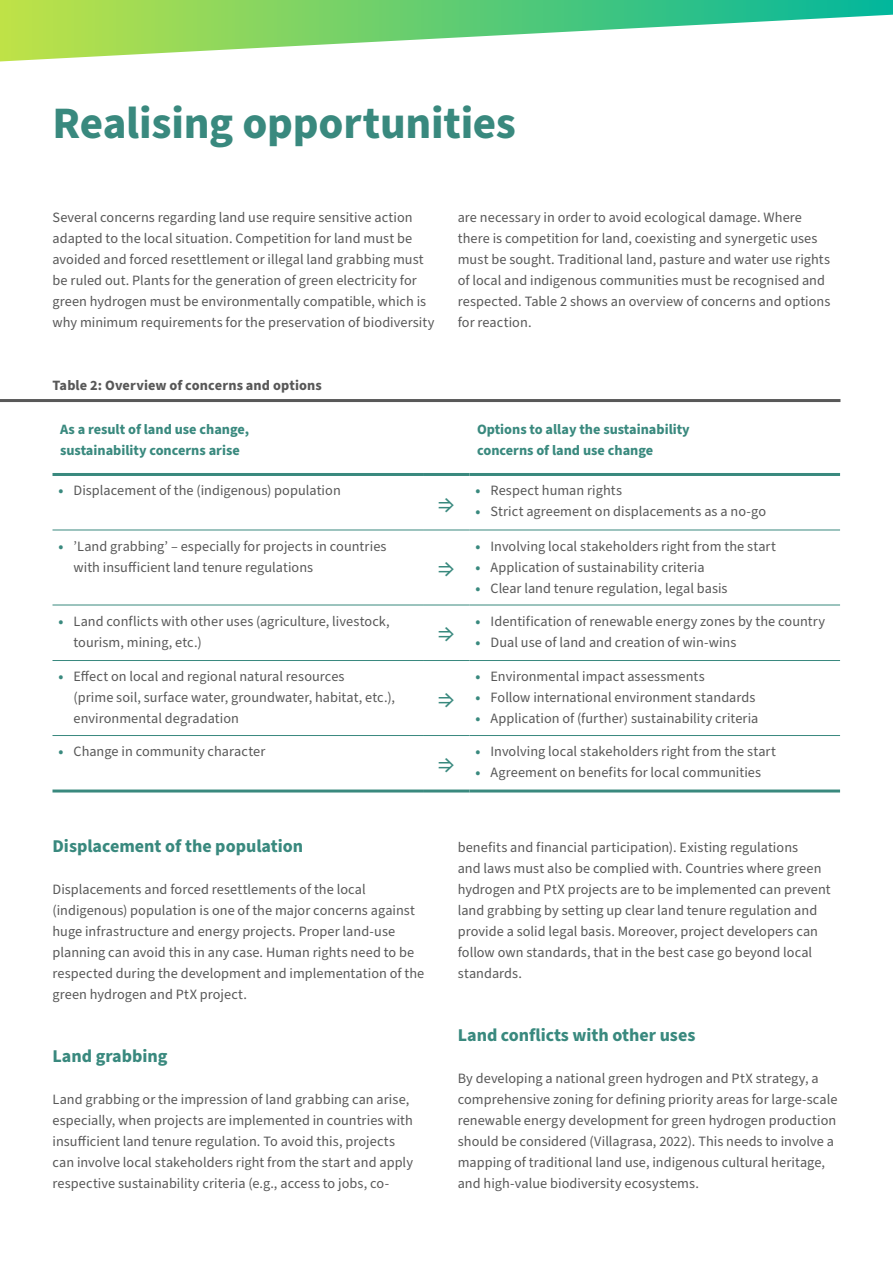
<style>
.page{position:relative;width:893px;height:1263px;background:#fff}
.page>*{position:absolute;margin:0;border:0;box-sizing:border-box;transform-origin:0 0}
.Headline_1{font:700 45px "Source Sans Pro";letter-spacing:-.005em;color:#39897e}
.Subheadline{font:27px "Source Sans Pro";color:#39897e}
.Subheadline-2{font:700 18px "Source Sans Pro";color:#39897e}
.Fließtext{font:14.25px/21px "Source Sans Pro";letter-spacing:.005em;color:#585858}
.Tabelle_Header{font:700 14.25px/21px "Source Sans Pro";color:#39897e}
.Headline_Abbildung_Tabelle{font:700 14.25px "Source Sans Pro";letter-spacing:.01em;color:#585858}
.s1{font-weight:700;color:#39897e}
</style>
<div class="page">
<svg style="left:0;top:0;width:893px;height:61px"></svg>
<hr style="left:0;top:399px;width:840px;height:3px;background:#585858">
<svg style="left:52px;top:529px;width:788px;height:76px"></svg>
<div style="left:419px;top:476px;width:8px;height:54px;background:#fff"></div>
<div style="left:465px;top:476px;width:9px;height:54px;background:#fff"></div>
<div style="left:419px;top:530px;width:8px;height:75px;background:#fff"></div>
<div style="left:465px;top:530px;width:9px;height:75px;background:#fff"></div>
<hr style="left:52px;top:473px;width:371px;height:3px;background:#39897e">
<hr style="left:423px;top:473px;width:47px;height:3px;background:#39897e">
<hr style="left:470px;top:473px;width:370px;height:3px;background:#39897e">
<hr style="left:52px;top:789px;width:371px;height:3px;background:#39897e">
<hr style="left:423px;top:789px;width:47px;height:3px;background:#39897e">
<hr style="left:470px;top:789px;width:370px;height:3px;background:#39897e">
<hr style="left:52px;top:530px;width:371px;height:1px;background:#39897e">
<hr style="left:423px;top:530px;width:47px;height:1px;background:#39897e">
<hr style="left:470px;top:530px;width:370px;height:1px;background:#39897e">
<hr style="left:52px;top:605px;width:371px;height:1px;background:#39897e">
<hr style="left:423px;top:605px;width:47px;height:1px;background:#39897e">
<hr style="left:470px;top:605px;width:370px;height:1px;background:#39897e">
<hr style="left:52px;top:660px;width:371px;height:1px;background:#39897e">
<hr style="left:423px;top:660px;width:47px;height:1px;background:#39897e">
<hr style="left:470px;top:660px;width:370px;height:1px;background:#39897e">
<hr style="left:52px;top:735px;width:371px;height:1px;background:#39897e">
<hr style="left:423px;top:735px;width:47px;height:1px;background:#39897e">
<hr style="left:470px;top:735px;width:370px;height:1px;background:#39897e">
<p class="Headline_1" style="left:52px;top:92px;width:465px">Realising opportunities</p>
<p class="Fließtext" style="left:52px;top:207px;width:383px">Several concerns regarding land use require sensitive action adapted to the local situation. Competition for land must be avoided and forced resettlement or illegal land grabbing must be ruled out. Plants for the generation of green electricity for green hydrogen must be environmentally compatible, which is why minimum requirements for the preservation of biodiversity</p>
<p class="Fließtext" style="left:458px;top:207px;width:374px">are necessary in order to avoid ecological damage. Where there is competition for land, coexisting and synergetic uses must be sought. Traditional land, pasture and water use rights of local and indigenous communities must be recognised and respected. Table 2 shows an overview of concerns and options for reaction.</p>
<p class="Headline_Abbildung_Tabelle" style="left:52px;top:376px;width:271px">Table 2: Overview of concerns and options</p>
<p class="Tabelle_Header" style="left:60px;top:419px;width:191px">As a result of land use change, sustainability concerns arise</p>
<p class="Tabelle_Header" style="left:477px;top:419px;width:214px">Options to allay the sustainability concerns of land use change</p>
<p class="Fließtext" style="left:58px;top:480px;width:284px"><span class="s1">•</span> Displacement of the (indigenous) population</p>
<p class="Subheadline" style="left:438px;top:484px;width:18px">⇒</p>
<p class="Fließtext" style="left:476px;top:480px;width:148px"><span class="s1">•</span> Respect human rights</p>
<p class="Fließtext" style="left:476px;top:501px;width:292px"><span class="s1">•</span> Strict agreement on displacements as a no-go</p>
<p class="Fließtext" style="left:74px;top:536px;width:315px;text-indent:-15px"><span class="s1">•</span> ’Land grabbing’ – especially for projects in countries with insufficient land tenure regulations</p>
<p class="Subheadline" style="left:438px;top:549px;width:18px">⇒</p>
<p class="Fließtext" style="left:476px;top:536px;width:302px"><span class="s1">•</span> Involving local stakeholders right from the start</p>
<p class="Fließtext" style="left:476px;top:557px;width:230px"><span class="s1">•</span> Application of sustainability criteria</p>
<p class="Fließtext" style="left:476px;top:578px;width:254px"><span class="s1">•</span> Clear land tenure regulation, legal basis</p>
<p class="Fließtext" style="left:74px;top:611px;width:318px;text-indent:-15px"><span class="s1">•</span> Land conflicts with other uses (agriculture, livestock, tourism, mining, etc.)</p>
<p class="Subheadline" style="left:438px;top:614px;width:18px">⇒</p>
<p class="Fließtext" style="left:476px;top:611px;width:351px"><span class="s1">•</span> Identification of renewable energy zones by the country</p>
<p class="Fließtext" style="left:476px;top:632px;width:262px"><span class="s1">•</span> Dual use of land and creation of win-wins</p>
<p class="Fließtext" style="left:74px;top:666px;width:323px;text-indent:-15px"><span class="s1">•</span> Effect on local and regional natural resources<br>(prime soil, surface water, groundwater, habitat, etc.), environmental degradation</p>
<p class="Subheadline" style="left:438px;top:680px;width:18px">⇒</p>
<p class="Fließtext" style="left:476px;top:666px;width:231px"><span class="s1">•</span> Environmental impact assessments</p>
<p class="Fließtext" style="left:476px;top:687px;width:281px"><span class="s1">•</span> Follow international environment standards</p>
<p class="Fließtext" style="left:476px;top:708px;width:284px"><span class="s1">•</span> Application of (further) sustainability criteria</p>
<p class="Fließtext" style="left:58px;top:741px;width:208px"><span class="s1">•</span> Change in community character</p>
<p class="Subheadline" style="left:438px;top:745px;width:18px">⇒</p>
<p class="Fließtext" style="left:476px;top:741px;width:302px"><span class="s1">•</span> Involving local stakeholders right from the start</p>
<p class="Fließtext" style="left:476px;top:762px;width:287px"><span class="s1">•</span> Agreement on benefits for local communities</p>
<p class="Subheadline-2" style="left:52px;top:834px;width:252px">Displacement of the population</p>
<p class="Fließtext" style="left:52px;top:879px;width:373px">Displacements and forced resettlements of the local (indigenous) population is one of the major concerns against huge infrastructure and energy projects. Proper land-use planning can avoid this in any case. Human rights need to be respected during the development and implementation of the green hydrogen and PtX project.</p>
<p class="Subheadline-2" style="left:52px;top:1044px;width:117px">Land grabbing</p>
<p class="Fließtext" style="left:52px;top:1089px;width:362px">Land grabbing or the impression of land grabbing can arise, especially, when projects are implemented in countries with insufficient land tenure regulation. To avoid this, projects can involve local stakeholders right from the start and apply respective sustainability criteria (e.g., access to jobs, co-</p>
<p class="Fließtext" style="left:458px;top:837px;width:374px">benefits and financial participation). Existing regulations<br>and laws must also be complied with. Countries where green hydrogen and PtX projects are to be implemented can prevent land grabbing by setting up clear land tenure regulation and provide a solid legal basis. Moreover, project developers can follow own standards, that in the best case go beyond local standards.</p>
<p class="Subheadline-2" style="left:458px;top:1023px;width:239px">Land conflicts with other uses</p>
<p class="Fließtext" style="left:458px;top:1068px;width:381px">By developing a national green hydrogen and PtX strategy, a comprehensive zoning for defining priority areas for large-scale renewable energy development for green hydrogen production should be considered (Villagrasa, 2022). This needs to involve a mapping of traditional land use, indigenous cultural heritage, and high-value biodiversity ecosystems.</p>
</div>
